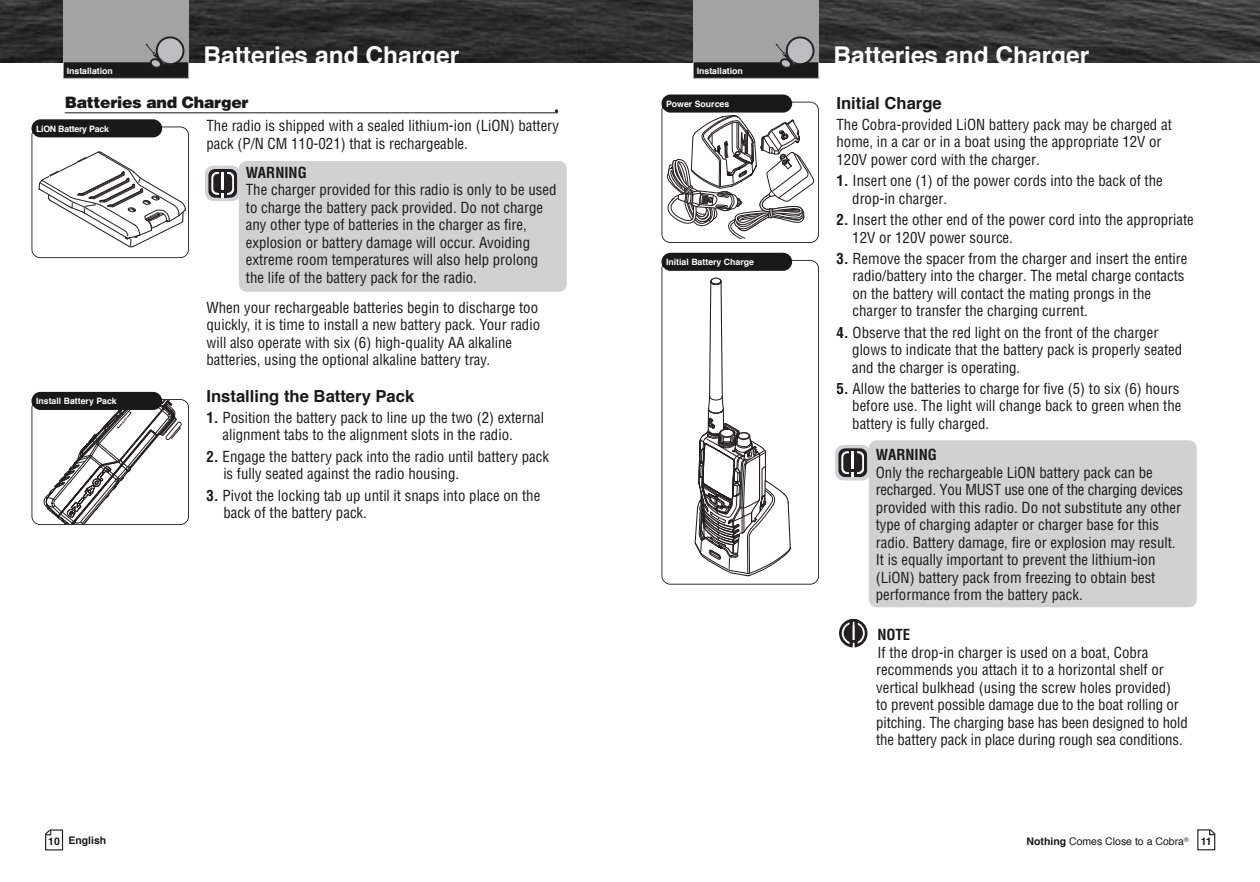
<style>
.page{position:relative;width:1260px;height:882px;background:#fff}
.page>*{position:absolute;margin:0;border:0;box-sizing:border-box;transform-origin:0 0}
.t1{font:700 24.5px "Helvetica";color:#fff}
.t2{font:700 16.62px "Helvetica";color:#191919}
.t3{font:900 15.75px "Helvetica LT Std";letter-spacing:-.02em;color:#191919}
.t4{font:condensed 14.88px/17.5px "Helvetica LT Std";color:#191919}
.t5{font:700 condensed 14.88px "Helvetica LT Std";color:#191919}
.t6{font:700 14px "Helvetica";color:#191919}
.t7{font:10.5px "Helvetica";color:#191919}
.t8{font:700 10.5px "Helvetica";color:#191919}
.t9{font:700 8.75px "Helvetica";color:#fff}
.t10{font:700 8.75px "Helvetica";letter-spacing:-.025em;color:#fff}
.t11{font:6.3px "Helvetica";color:#191919}
.s1{font-weight:700}
</style>
<div class="page">
<img style="left:630px;top:0;width:630px;height:63px">
<div style="left:693px;top:0;width:126px;height:63px;background:#a3a3a3"></div>
<div style="left:694px;top:62px;width:124px;height:16px;background:#191919"></div>
<div style="left:693px;top:61px;width:126px;height:18px;border:1px solid #a3a3a3"></div>
<div style="left:787px;top:37px;width:27px;height:27px;background:#bcbdc0;border-radius:50%"></div>
<div style="left:786px;top:36px;width:28px;height:29px;border:2px solid #231f20;border-radius:50%"></div>
<svg style="left:775px;top:44px;width:22px;height:23px"></svg>
<div style="left:869px;top:440px;width:328px;height:167px;background:#d1d1d1;border-radius:8px"></div>
<div style="left:835px;top:445px;width:35px;height:35px;background:#d1d2d4;border-radius:8px"></div>
<svg style="left:838px;top:448px;width:29px;height:29px"></svg>
<svg style="left:1197px;top:829px;width:18px;height:21px"></svg>
<svg style="left:839px;top:618px;width:29px;height:30px"></svg>
<svg style="left:662px;top:115px;width:152px;height:124px"></svg>
<div style="left:662px;top:102px;width:157px;height:141px;border:2px solid #191919;border-radius:9px"></div>
<div style="left:662px;top:94px;width:130px;height:19px;background:#191919;border-radius:9px"></div>
<svg style="left:695px;top:278px;width:96px;height:298px"></svg>
<div style="left:662px;top:260px;width:157px;height:325px;border:2px solid #191919;border-radius:9px"></div>
<div style="left:662px;top:253px;width:130px;height:18px;background:#191919;border-radius:9px"></div>
<svg style="left:0;top:0;width:630px;height:63px;background:#2c2c2c"></svg>
<div style="left:63px;top:0;width:126px;height:63px;background:#a3a3a3"></div>
<div style="left:64px;top:62px;width:124px;height:16px;background:#191919"></div>
<div style="left:63px;top:61px;width:126px;height:18px;border:1px solid #a3a3a3"></div>
<div style="left:157px;top:37px;width:27px;height:27px;background:#bcbdc0;border-radius:50%"></div>
<div style="left:156px;top:36px;width:28px;height:29px;border:2px solid #231f20;border-radius:50%"></div>
<svg style="left:145px;top:44px;width:22px;height:23px"></svg>
<div style="left:239px;top:161px;width:328px;height:131px;background:#d1d1d1;border-radius:8px"></div>
<div style="left:205px;top:166px;width:35px;height:35px;background:#d1d2d4;border-radius:8px"></div>
<svg style="left:208px;top:169px;width:29px;height:29px"></svg>
<svg style="left:45px;top:829px;width:19px;height:21px"></svg>
<hr style="left:65px;top:112px;width:493px;height:1px;background:#191919">
<svg style="left:44px;top:400px;width:144px;height:124px"></svg>
<div style="left:32px;top:399px;width:157px;height:126px;border:2px solid #191919;border-radius:9px"></div>
<div style="left:32px;top:392px;width:130px;height:18px;background:#191919;border-radius:9px"></div>
<svg style="left:39px;top:151px;width:147px;height:96px"></svg>
<div style="left:32px;top:127px;width:157px;height:131px;border:2px solid #191919;border-radius:9px"></div>
<div style="left:32px;top:119px;width:130px;height:18px;background:#191919;border-radius:9px"></div>
<h1 class="t1" style="left:203px;top:46px;width:257px">Batteries and Charger</h1>
<p class="t3" style="left:65px;top:96px;width:185px">Batteries and Charger</p>
<p class="t9" style="left:67px;top:67px;width:48px">Installation</p>
<p class="t6" style="left:554px;top:106px;width:6px">•</p>
<p class="t4" style="left:206px;top:118px;width:354px">The radio is shipped with a sealed lithium-ion (LiON) battery pack (P/N CM 110-021) that is rechargeable.</p>
<p class="t5" style="left:246px;top:167px;width:62px">WARNING</p>
<p class="t4" style="left:246px;top:182px;width:312px">The charger provided for this radio is only to be used to charge the battery pack provided. Do not charge any other type of batteries in the charger as fire, explosion or battery damage will occur. Avoiding extreme room temperatures will also help prolong the life of the battery pack for the radio.</p>
<p class="t4" style="left:206px;top:300px;width:335px">When your rechargeable batteries begin to discharge too quickly, it is time to install a new battery pack. Your radio will also operate with six (6) high-quality AA alkaline batteries, using the optional alkaline battery tray.</p>
<p class="t2" style="left:206px;top:389px;width:209px">Installing the Battery Pack</p>
<p class="t4" style="left:222px;top:410px;width:323px;text-indent:-16px"><span class="s1">1.</span> Position the battery pack to line up the two (2) external alignment tabs to the alignment slots in the radio.</p>
<p class="t4" style="left:223px;top:449px;width:327px;text-indent:-17px"><span class="s1">2.</span> Engage the battery pack into the radio until battery pack is fully seated against the radio housing.</p>
<p class="t4" style="left:223px;top:488px;width:318px;text-indent:-17px"><span class="s1">3.</span> Pivot the locking tab up until it snaps into place on the back of the battery pack.</p>
<p class="t10" style="left:36px;top:125px;width:74px">LiON Battery Pack</p>
<p class="t9" style="left:36px;top:398px;width:82px">Install Battery Pack</p>
<p class="t8" style="left:48px;top:836px;width:60px">10 English</p>
<p class="t9" style="left:697px;top:67px;width:48px">Installation</p>
<p class="t9" style="left:666px;top:100px;width:65px">Power Sources</p>
<p class="t9" style="left:666px;top:259px;width:90px">Initial Battery Charge</p>
<h1 class="t1" style="left:833px;top:46px;width:257px">Batteries and Charger</h1>
<p class="t2" style="left:836px;top:96px;width:107px">Initial Charge</p>
<p class="t4" style="left:836px;top:117px;width:337px">The Cobra-provided LiON battery pack may be charged at home, in a car or in a boat using the appropriate 12V or<br>120V power cord with the charger.</p>
<p class="t4" style="left:852px;top:173px;width:312px;text-indent:-16px"><span class="s1">1.</span> Insert one (1) of the power cords into the back of the drop-in charger.</p>
<p class="t4" style="left:852px;top:212px;width:343px;text-indent:-16px"><span class="s1">2.</span> Insert the other end of the power cord into the appropriate<br>12V or 120V power source.</p>
<p class="t4" style="left:852px;top:251px;width:336px;text-indent:-16px"><span class="s1">3.</span> Remove the spacer from the charger and insert the entire radio/battery into the charger. The metal charge contacts on the battery will contact the mating prongs in the charger to transfer the charging current.</p>
<p class="t4" style="left:852px;top:325px;width:332px;text-indent:-16px"><span class="s1">4.</span> Observe that the red light on the front of the charger glows to indicate that the battery pack is properly seated and the charger is operating.</p>
<p class="t4" style="left:852px;top:381px;width:331px;text-indent:-16px"><span class="s1">5.</span> Allow the batteries to charge for five (5) to six (6) hours before use. The light will change back to green when the battery is fully charged.</p>
<p class="t5" style="left:876px;top:449px;width:63px">WARNING</p>
<p class="t4" style="left:876px;top:465px;width:309px">Only the rechargeable LiON battery pack can be recharged. You MUST use one of the charging devices provided with this radio. Do not substitute any other type of charging adapter or charger base for this radio. Battery damage, fire or explosion may result.<br>It is equally important to prevent the lithium-ion (LiON) battery pack from freezing to obtain best performance from the battery pack.</p>
<p class="t5" style="left:877px;top:629px;width:35px">NOTE</p>
<p class="t4" style="left:876px;top:645px;width:313px">If the drop-in charger is used on a boat, Cobra recommends you attach it to a horizontal shelf or vertical bulkhead (using the screw holes provided)<br>to prevent possible damage due to the boat rolling or pitching. The charging base has been designed to hold the battery pack in place during rough sea conditions.</p>
<p class="t7" style="left:1027px;top:837px;width:159px"><span class="s1">Nothing</span> Comes Close to a Cobra</p>
<p class="t8" style="left:1201px;top:837px;width:13px">11</p>
<p class="t11" style="left:1184px;top:837px;width:6px">®</p>
</div>
